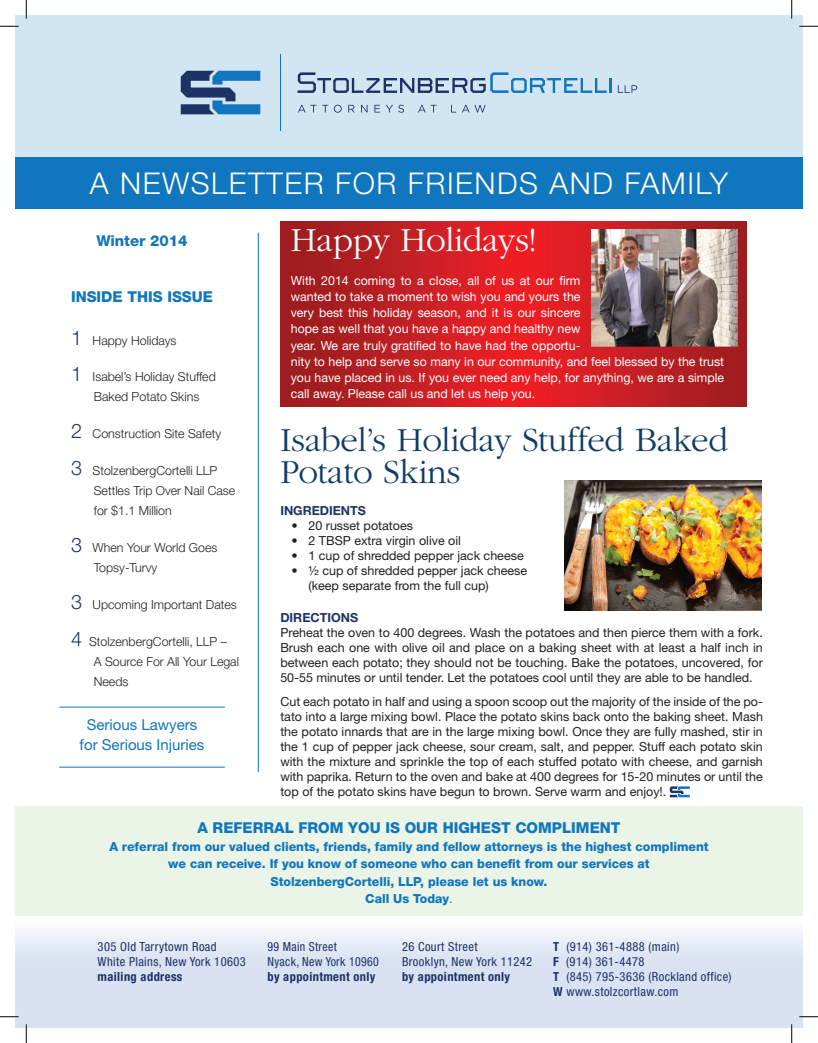
<style>
.page{position:relative;width:818px;height:1043px;background:#fff}
.page>*{position:absolute;margin:0;border:0;box-sizing:border-box;transform-origin:0 0}
.t1{font:300 35px/32.5px "ITC Garamond Std";letter-spacing:-.01em;color:#113c68}
.t2{font:300 35px "ITC Garamond Std";letter-spacing:-.01em;color:#fff}
.t3{font:300 30px "Helvetica Neue LT Std";letter-spacing:.05em;color:#fff}
.t4{font:800 15px "Helvetica Neue LT Std";color:#1076bd}
.t5{font:15px/20px "Helvetica Neue LT Std";color:#1076bd;text-align:center}
.t6{font:12.5px/15px "Helvetica Neue LT Std";color:#231f20;text-align:justify}
.t7{font:12.5px/16.2px "Helvetica Neue LT Std";color:#fff}
.t8{font:300 12.5px/20px "Helvetica Neue LT Std";color:#231f20}
.t9{font:800 12.5px/17.5px "Helvetica Neue LT Std";color:#1076bd;text-align:center}
.t10{font:condensed 12.5px/15px "Helvetica Neue LT Std";letter-spacing:.03em;color:#1d3366}
.t11{font:700 condensed 12.5px "Helvetica Neue LT Std";letter-spacing:.03em;color:#1d3366}
.t12{font:condensed 12.5px/15px "Helvetica Neue LT Std";letter-spacing:.03em;color:#1d3366;scale:.95 1}
.t13{font:700 12.5px "Helvetica Neue LT Std";color:#1d3366}
.s1{font-size:20px;color:#1d3366}
.s2{font-weight:400}
.s3{font-weight:700}
</style>
<div class="page">
<div style="left:15px;top:806px;width:787px;height:110px;background:#eaf4e7"></div>
<div style="left:15px;top:15px;width:787px;height:157px;background:#d2e5f2"></div>
<div style="left:15px;top:921px;width:787px;height:107px;background:linear-gradient(to bottom,#eef1f9,#d1dcef)"></div>
<hr style="left:59px;top:706px;width:166px;height:1px;background:#1076bd">
<hr style="left:59px;top:766px;width:166px;height:1px;background:#1076bd">
<svg style="left:181px;top:71px;width:79px;height:43px"></svg>
<hr style="left:280px;top:54px;width:1px;height:77px;background:#1076bd">
<svg style="left:297px;top:72px;width:314px;height:21px"></svg>
<svg style="left:298px;top:105px;width:18px;height:8px"></svg>
<svg style="left:322px;top:105px;width:6px;height:7px"></svg>
<svg style="left:334px;top:105px;width:8px;height:8px"></svg>
<svg style="left:348px;top:105px;width:6px;height:8px"></svg>
<svg style="left:361px;top:105px;width:6px;height:8px"></svg>
<svg style="left:374px;top:105px;width:6px;height:8px"></svg>
<svg style="left:386px;top:105px;width:18px;height:8px"></svg>
<svg style="left:418px;top:105px;width:18px;height:8px"></svg>
<svg style="left:451px;top:105px;width:5px;height:8px"></svg>
<svg style="left:462px;top:105px;width:23px;height:8px"></svg>
<svg style="left:617px;top:85px;width:20px;height:8px"></svg>
<div style="left:15px;top:157px;width:787px;height:52px;background:#1076bd"></div>
<hr style="left:258px;top:233px;width:1px;height:538px;background:#1076bd">
<svg style="left:280px;top:221px;width:466px;height:186px;background:#c61e23"></svg>
<img style="left:591px;top:229px;width:146px;height:117px">
<svg style="left:669px;top:786px;width:20px;height:11px"></svg>
<img style="left:564px;top:480px;width:197px;height:131px">
<svg style="left:0;top:25px;width:19px;height:2px"></svg>
<svg style="left:799px;top:25px;width:19px;height:2px"></svg>
<svg style="left:0;top:1015px;width:19px;height:2px"></svg>
<svg style="left:799px;top:1015px;width:19px;height:2px"></svg>
<svg style="left:25px;top:0;width:2px;height:19px"></svg>
<svg style="left:25px;top:1024px;width:2px;height:18px"></svg>
<svg style="left:791px;top:0;width:1px;height:19px"></svg>
<svg style="left:790px;top:1024px;width:2px;height:18px"></svg>
<h2 class="t3" style="left:90px;top:165px;width:639px">A NEWSLETTER FOR FRIENDS AND FAMILY</h2>
<h1 class="t2" style="left:291px;top:221px;width:247px">Happy Holidays!</h1>
<p class="t7" style="left:291px;top:272px;width:435px">With 2014 coming to a close, all of us at our firm<br>wanted to take a moment to wish you and yours the<br>very best this holiday season, and it is our sincere<br>hope as well that you have a happy and healthy new<br>year. We are truly gratified to have had the opportu-<br>nity to help and serve so many in our community, and feel blessed by the trust you have placed in us. If you ever need any help, for anything, we are a simple call away. Please call us and let us help you.</p>
<h1 class="t1" style="left:280px;top:424px;width:449px">Isabel’s Holiday Stuffed Baked<br>Potato Skins</h1>
<p class="t13" style="left:280px;top:503px;width:87px">INGREDIENTS</p>
<p class="t6" style="left:291px;top:518px;width:123px">• 20 russet potatoes</p>
<p class="t6" style="left:291px;top:533px;width:171px">• 2 TBSP extra virgin olive oil</p>
<p class="t6" style="left:291px;top:548px;width:233px">• 1 cup of shredded pepper jack cheese</p>
<p class="t6" style="left:308px;top:563px;width:220px;text-indent:-17px">• ½ cup of shredded pepper jack cheese (keep separate from the full cup)</p>
<p class="t13" style="left:280px;top:610px;width:79px">DIRECTIONS</p>
<p class="t6" style="left:280px;top:625px;width:484px">Preheat the oven to 400 degrees. Wash the potatoes and then pierce them with a fork.<br>Brush each one with olive oil and place on a baking sheet with at least a half inch in between each potato; they should not be touching. Bake the potatoes, uncovered, for 50-55 minutes or until tender. Let the potatoes cool until they are able to be handled.</p>
<p class="t6" style="left:280px;top:694px;width:484px">Cut each potato in half and using a spoon scoop out the majority of the inside of the po&shy;tato into a large mixing bowl. Place the potato skins back onto the baking sheet. Mash the potato innards that are in the large mixing bowl. Once they are fully mashed, stir in the 1 cup of pepper jack cheese, sour cream, salt, and pepper. Stuff each potato skin with the mixture and sprinkle the top of each stuffed potato with cheese, and garnish with paprika. Return to the oven and bake at 400 degrees for 15-20 minutes or until the top of the potato skins have begun to brown. Serve warm and enjoy!.</p>
<p class="t4" style="left:96px;top:232px;width:93px">Winter 2014</p>
<p class="t4" style="left:71px;top:288px;width:143px">INSIDE THIS ISSUE</p>
<p class="t8" style="left:71px;top:330px;width:107px"><span class="s1">1</span> Happy Holidays</p>
<p class="t8" style="left:71px;top:367px;width:146px;text-align:center"><span class="s1">1</span> Isabel’s Holiday Stuffed<br>Baked Potato Skins</p>
<p class="t8" style="left:71px;top:423px;width:151px"><span class="s1">2</span> Construction Site Safety</p>
<p class="t8" style="left:94px;top:460px;width:143px;text-indent:-23px"><span class="s1">3</span> StolzenbergCortelli LLP<br>Settles Trip Over Nail Case for $1.1 Million</p>
<p class="t8" style="left:94px;top:537px;width:125px;text-indent:-23px"><span class="s1">3</span> When Your World Goes<br>Topsy-Turvy</p>
<p class="t8" style="left:71px;top:594px;width:167px"><span class="s1">3</span> Upcoming Important Dates</p>
<p class="t8" style="left:94px;top:631px;width:147px;text-indent:-22px"><span class="s1">4</span> StolzenbergCortelli, LLP –<br>A Source For All Your Legal<br>Needs</p>
<p class="t5" style="left:80px;top:714px;width:126px">Serious Lawyers for Serious Injuries</p>
<p class="t4" style="left:197px;top:819px;width:424px">A REFERRAL FROM YOU IS OUR HIGHEST COMPLIMENT</p>
<p class="t9" style="left:109px;top:837px;width:600px">A referral from our valued clients, friends, family and fellow attorneys is the highest compliment we can receive. If you know of someone who can benefit from our services at StolzenbergCortelli, LLP, please let us know.<br>Call Us Today<span class="s2">.</span></p>
<p class="t10" style="left:98px;top:939px;width:150px">305 Old Tarrytown Road<br>White Plains, New York 10603</p>
<p class="t11" style="left:98px;top:969px;width:86px">mailing address</p>
<p class="t12" style="left:267px;top:939px;width:119px">99 Main Street<br>Nyack, New York 10960</p>
<p class="t11" style="left:267px;top:969px;width:110px">by appointment only</p>
<p class="t10" style="left:402px;top:939px;width:132px">26 Court Street<br>Brooklyn, New York 11242</p>
<p class="t11" style="left:402px;top:969px;width:110px">by appointment only</p>
<p class="t10" style="left:553px;top:939px;width:180px"><span class="s3">T</span> (914) 361-4888 (main)<br><span class="s3">F</span> (914) 361-4478<br><span class="s3">T</span> (845) 795-3636 (Rockland office)<br><span class="s3">W</span> www.stolzcortlaw.com</p>
</div>
